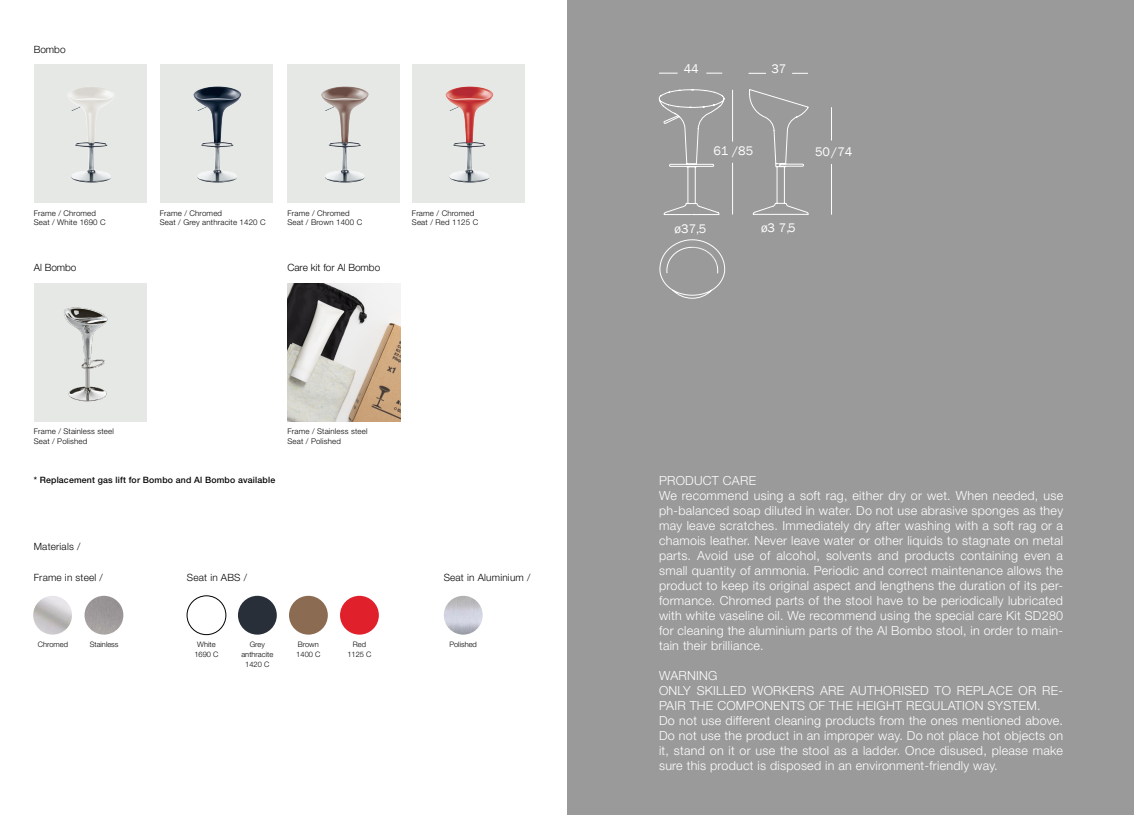
<style>
.page{position:relative;width:1134px;height:815px;background:#fff}
.page>*{position:absolute;margin:0;border:0;box-sizing:border-box;transform-origin:0 0}
.t1{font:12.75px "Franklin Gothic";color:#fff}
.t2{font:300 12.5px/15px "Helvetica Neue LT Std";letter-spacing:.02em;color:#fff;text-align:justify}
.t3{font:10px "Helvetica Neue LT 45 Lt";letter-spacing:.02em;color:#040503}
.t4{font:10px "Helvetica Neue LT 45 Lt";color:#000001}
.t5{font:500 8.75px "Helvetica Neue LT Std";letter-spacing:.02em;color:#040503}
.t6{font:300 7.88px "Helvetica Neue LT Std";letter-spacing:.02em;color:#040503}
.t7{font:7.5px/10px "Helvetica Neue LT 45 Lt";color:#040503;text-align:center}
</style>
<div class="page">
<div style="left:567px;top:0;width:567px;height:815px;background:#9a9a9b"></div>
<svg style="left:749px;top:89px;width:83px;height:126px"></svg>
<hr style="left:831px;top:164px;width:1px;height:50px;background:#fff">
<svg style="left:749px;top:73px;width:17px;height:1px"></svg>
<svg style="left:792px;top:73px;width:16px;height:1px"></svg>
<svg style="left:659px;top:89px;width:74px;height:126px"></svg>
<svg style="left:659px;top:73px;width:18px;height:1px"></svg>
<svg style="left:707px;top:73px;width:15px;height:1px"></svg>
<svg style="left:659px;top:239px;width:66px;height:60px"></svg>
<div style="left:34px;top:65px;width:112px;height:138px;background:#e6e8e5"></div>
<img style="left:68px;top:87px;width:46px;height:96px">
<img style="left:34px;top:283px;width:110px;height:139px">
<div style="left:287px;top:65px;width:113px;height:138px;background:#e6e8e5"></div>
<img style="left:321px;top:87px;width:48px;height:96px">
<div style="left:412px;top:65px;width:113px;height:138px;background:#e6e8e5"></div>
<img style="left:445px;top:87px;width:48px;height:96px">
<div style="left:160px;top:65px;width:113px;height:138px;background:#e6e8e5"></div>
<img style="left:193px;top:87px;width:48px;height:96px">
<img style="left:287px;top:283px;width:113px;height:139px">
<img style="left:33px;top:596px;width:39px;height:39px;border-radius:19px">
<img style="left:85px;top:596px;width:38px;height:39px;border-radius:19px">
<div style="left:187px;top:596px;width:39px;height:39px;border:1px solid #000;border-radius:50%"></div>
<img style="left:444px;top:596px;width:39px;height:39px;border-radius:19px">
<div style="left:238px;top:596px;width:39px;height:39px;background:#282f38;border-radius:50%"></div>
<div style="left:289px;top:596px;width:39px;height:39px;background:#8b6c53;border-radius:50%"></div>
<div style="left:340px;top:596px;width:39px;height:39px;background:#e0212b;border-radius:50%"></div>
<p class="t4" style="left:34px;top:43px;width:33px">Bombo</p>
<p class="t6" style="left:34px;top:208px;width:64px">Frame / Chromed</p>
<p class="t6" style="left:34px;top:218px;width:73px">Seat / White 1690 C</p>
<p class="t6" style="left:160px;top:208px;width:64px">Frame / Chromed</p>
<p class="t6" style="left:160px;top:218px;width:107px">Seat / Grey anthracite 1420 C</p>
<p class="t6" style="left:287px;top:208px;width:64px">Frame / Chromed</p>
<p class="t6" style="left:287px;top:218px;width:76px">Seat / Brown 1400 C</p>
<p class="t6" style="left:412px;top:208px;width:64px">Frame / Chromed</p>
<p class="t6" style="left:412px;top:218px;width:68px">Seat / Red 1125 C</p>
<p class="t4" style="left:34px;top:262px;width:44px">Al Bombo</p>
<p class="t4" style="left:287px;top:262px;width:94px">Care kit for Al Bombo</p>
<p class="t6" style="left:34px;top:427px;width:82px">Frame / Stainless steel</p>
<p class="t6" style="left:34px;top:436px;width:55px">Seat / Polished</p>
<p class="t6" style="left:287px;top:427px;width:82px">Frame / Stainless steel</p>
<p class="t6" style="left:287px;top:436px;width:55px">Seat / Polished</p>
<p class="t5" style="left:34px;top:474px;width:243px">* Replacement gas lift for Bombo and Al Bombo available</p>
<p class="t3" style="left:34px;top:541px;width:48px">Materials /</p>
<p class="t3" style="left:34px;top:571px;width:71px">Frame in steel /</p>
<p class="t3" style="left:187px;top:571px;width:62px">Seat in ABS /</p>
<p class="t3" style="left:444px;top:571px;width:88px">Seat in Aluminium /</p>
<p class="t7" style="left:38px;top:640px;width:32px">Chromed</p>
<p class="t7" style="left:90px;top:640px;width:30px">Stainless</p>
<p class="t7" style="left:194px;top:640px;width:26px">White<br>1690 C</p>
<p class="t7" style="left:250px;top:640px;width:17px">Grey</p>
<p class="t7" style="left:449px;top:640px;width:29px">Polished</p>
<p class="t7" style="left:296px;top:640px;width:26px;text-align:left">Brown<br>1400 C</p>
<p class="t7" style="left:353px;top:640px;width:15px">Red</p>
<p class="t7" style="left:347px;top:650px;width:26px">1125 C</p>
<p class="t7" style="left:241px;top:650px;width:33px">anthracite</p>
<p class="t7" style="left:245px;top:660px;width:26px">1420 C</p>
<p class="t1" style="left:684px;top:61px;width:16px">44</p>
<p class="t1" style="left:771px;top:61px;width:16px">37</p>
<p class="t1" style="left:713px;top:142px;width:41px">61 /85</p>
<p class="t1" style="left:815px;top:144px;width:39px">50/74</p>
<p class="t1" style="left:675px;top:221px;width:33px">ø37,5</p>
<p class="t1" style="left:761px;top:220px;width:36px">ø3 7,5</p>
<p class="t2" style="left:659px;top:472px;width:98px">PRODUCT CARE</p>
<p class="t2" style="left:659px;top:487px;width:406px">We recommend using a soft rag, either dry or wet. When needed, use ph-balanced soap diluted in water. Do not use abrasive sponges as they may leave scratches. Immediately dry after washing with a soft rag or a chamois leather. Never leave water or other liquids to stagnate on metal parts. Avoid use of alcohol, solvents and products containing even a small quantity of ammonia. Periodic and correct maintenance allows the product to keep its original aspect and lengthens the duration of its per&shy;formance. Chromed parts of the stool have to be periodically lubricated with white vaseline oil. We recommend using the special care Kit SD280 for cleaning the aluminium parts of the Al Bombo stool, in order to main&shy;tain their brilliance.</p>
<p class="t2" style="left:659px;top:667px;width:60px">WARNING</p>
<p class="t2" style="left:659px;top:682px;width:405px">ONLY SKILLED WORKERS ARE AUTHORISED TO REPLACE OR RE-<br>PAIR THE COMPONENTS OF THE HEIGHT REGULATION SYSTEM.</p>
<p class="t2" style="left:659px;top:712px;width:406px">Do not use different cleaning products from the ones mentioned above.<br>Do not use the product in an improper way. Do not place hot objects on it, stand on it or use the stool as a ladder. Once disused, please make sure this product is disposed in an environment-friendly way.</p>
</div>
